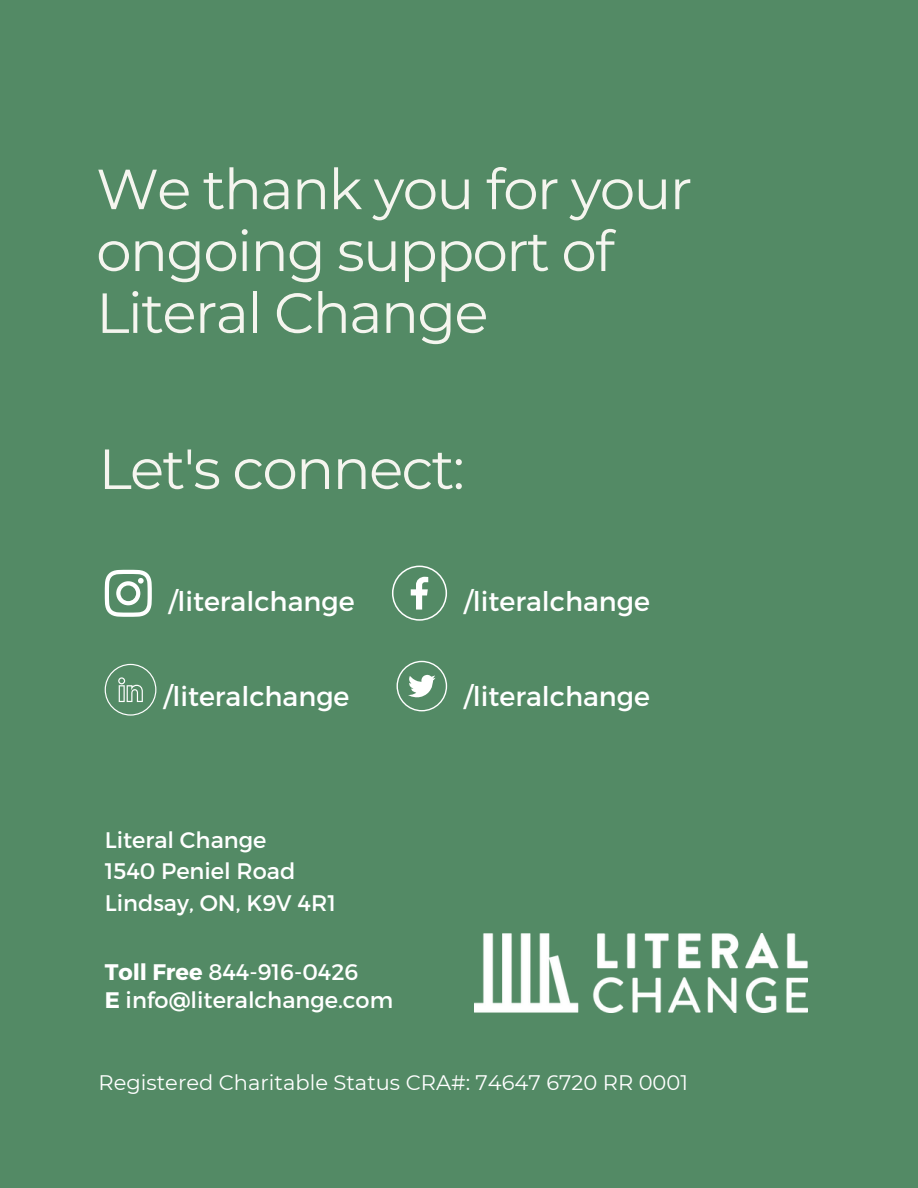
<style>
.page{position:relative;width:918px;height:1188px;background:#538a65}
.page>*{position:absolute;margin:0;border:0;box-sizing:border-box;transform-origin:0 0}
.t1{font:56.4px/61.8px "Montserrat";letter-spacing:-.03em;color:#f5f5ef}
.t2{font:27px "Montserrat";color:#fff}
.t3{font:22.5px/31.5px "Montserrat";color:#fff}
.t4{font:21px "Montserrat";color:#fff}
.s1{font-weight:700}
</style>
<div class="page">
<svg style="left:105px;top:570px;width:47px;height:47px"></svg>
<svg style="left:105px;top:664px;width:51px;height:52px"></svg>
<svg style="left:392px;top:566px;width:55px;height:55px"></svg>
<svg style="left:397px;top:661px;width:50px;height:50px"></svg>
<img style="left:475px;top:934px;width:333px;height:79px">
<h1 class="t1" style="left:96px;top:158px;width:598px">We thank you for your ongoing support of<br>Literal Change</h1>
<h1 class="t1" style="left:99px;top:438px;width:368px">Let's connect:</h1>
<p class="t2" style="left:169px;top:584px;width:188px">/literalchange</p>
<p class="t2" style="left:464px;top:584px;width:188px">/literalchange</p>
<p class="t2" style="left:163px;top:679px;width:188px">/literalchange</p>
<p class="t2" style="left:464px;top:679px;width:188px">/literalchange</p>
<p class="t3" style="left:105px;top:823px;width:233px">Literal Change<br>1540 Peniel Road<br>Lindsay, ON, K9V 4R1</p>
<p class="t3" style="left:105px;top:957px;width:290px;line-height:28.2px"><span class="s1">Toll Free</span> 844-916-0426<br><span class="s1">E</span> info@literalchange.com</p>
<p class="t4" style="left:99px;top:1070px;width:591px">Registered Charitable Status CRA#: 74647 6720 RR 0001</p>
</div>
